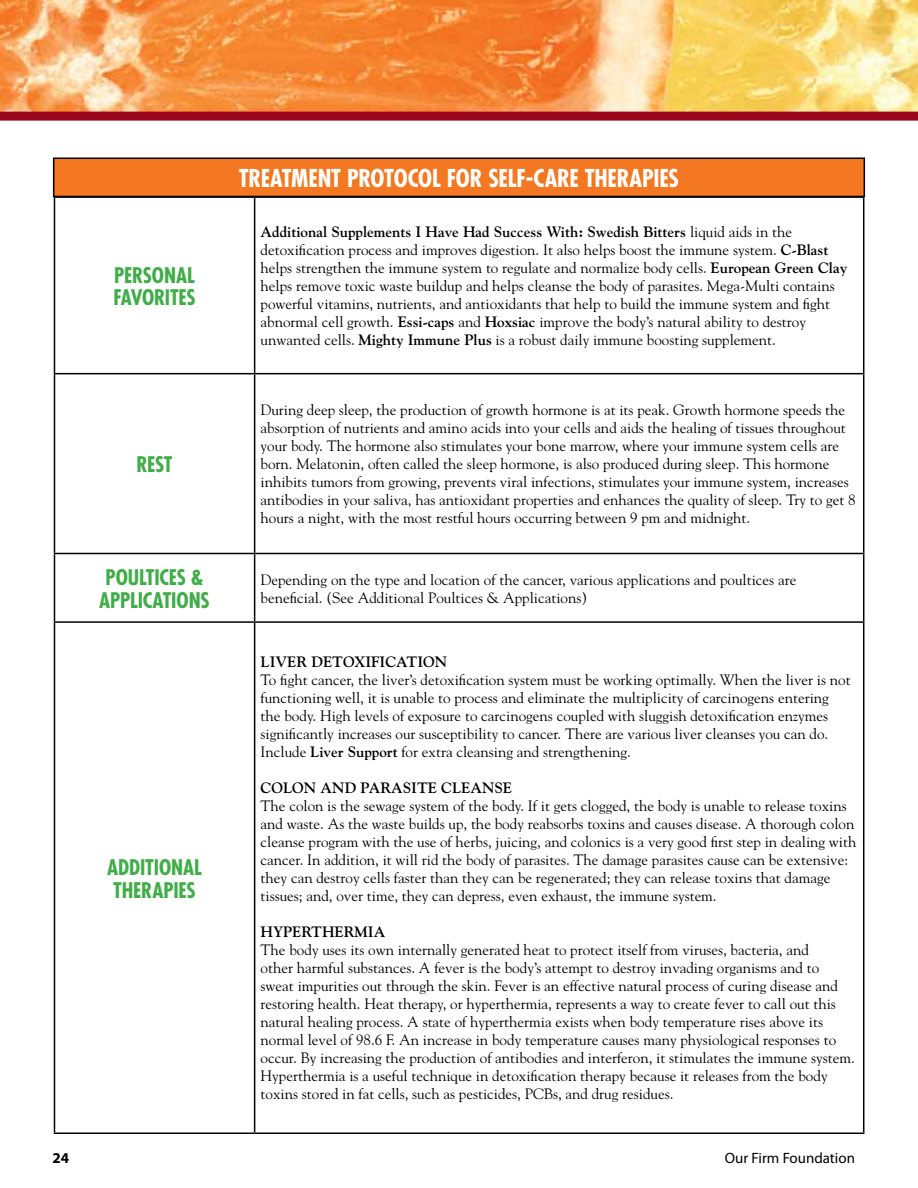
<style>
.page{position:relative;width:918px;height:1188px;background:#fff}
.page>*{position:absolute;margin:0;border:0;box-sizing:border-box;transform-origin:0 0}
.t1{font:700 condensed 24px "Futura Std";letter-spacing:-.01em;color:#fff}
.t2{font:700 condensed 21px/22.5px "Futura Std";letter-spacing:-.01em;color:#41ad49}
.t3{font:15px/18px "Goudy";color:#000}
.t4{font:700 15px "Goudy";color:#000}
.t5{font:15px "Myriad Pro";color:#000}
.t6{font:700 15px "Myriad Pro";color:#000}
.s1{font-weight:700}
</style>
<div class="page">
<img style="left:0;top:0;width:918px;height:112px">
<div style="left:0;top:112px;width:918px;height:9px;background:#9c061d"></div>
<hr style="left:54px;top:196px;width:201px;height:2px;background:#000">
<hr style="left:54px;top:198px;width:1px;height:175px;background:#000">
<hr style="left:255px;top:196px;width:609px;height:2px;background:#000">
<hr style="left:254px;top:198px;width:1px;height:175px;background:#000">
<hr style="left:863px;top:198px;width:1px;height:175px;background:#000">
<hr style="left:54px;top:373px;width:201px;height:1px;background:#000">
<hr style="left:54px;top:374px;width:1px;height:179px;background:#000">
<hr style="left:255px;top:373px;width:609px;height:1px;background:#000">
<hr style="left:254px;top:374px;width:1px;height:179px;background:#000">
<hr style="left:863px;top:374px;width:1px;height:179px;background:#000">
<hr style="left:54px;top:553px;width:201px;height:1px;background:#000">
<hr style="left:54px;top:554px;width:1px;height:67px;background:#000">
<hr style="left:255px;top:553px;width:609px;height:1px;background:#000">
<hr style="left:254px;top:554px;width:1px;height:67px;background:#000">
<hr style="left:863px;top:554px;width:1px;height:67px;background:#000">
<hr style="left:54px;top:621px;width:201px;height:2px;background:#000">
<hr style="left:54px;top:623px;width:1px;height:509px;background:#000">
<hr style="left:255px;top:621px;width:609px;height:2px;background:#000">
<hr style="left:254px;top:623px;width:1px;height:509px;background:#000">
<hr style="left:863px;top:623px;width:1px;height:509px;background:#000">
<hr style="left:54px;top:1132px;width:201px;height:2px;background:#000">
<hr style="left:255px;top:1132px;width:609px;height:2px;background:#000">
<div style="left:54px;top:158px;width:810px;height:38px;background:#f47721"></div>
<div style="left:53px;top:158px;width:812px;height:39px;border:2px solid #000"></div>
<h2 class="t2" style="left:113px;top:264px;width:84px">PERSONAL<br>FAVORITES</h2>
<h2 class="t2" style="left:136px;top:453px;width:38px">REST</h2>
<h1 class="t1" style="left:239px;top:164px;width:442px">TREATMENT PROTOCOL FOR SELF-CARE TH ERAPIES</h1>
<p class="t3" style="left:261px;top:223px;width:588px"><span class="s1">Additional Supplements I Have Had Success With: Swedish Bitters</span> liquid aids in the detoxification process and improves digestion. It also helps boost the immune system. <span class="s1">C-Blast </span>helps strengthen the immune system to regulate and normalize body cells. <span class="s1">European Green Clay </span>helps remove toxic waste buildup and helps cleanse the body of parasites. Mega-Multi contains powerful vitamins, nutrients, and antioxidants that help to build the immune system and fight abnormal cell growth. <span class="s1">Essi-caps</span> and <span class="s1">Hoxsiac</span> improve the body’s natural ability to destroy unwanted cells. <span class="s1">Mighty Immune Plus</span> is a robust daily immune boosting supplement.</p>
<p class="t3" style="left:261px;top:401px;width:597px">During deep sleep, the production of growth hormone is at its peak. Growth hormone speeds the absorption of nutrients and amino acids into your cells and aids the healing of tissues throughout your body. The hormone also stimulates your bone marrow, where your immune system cells are born. Melatonin, often called the sleep hormone, is also produced during sleep. This hormone inhibits tumors from growing, prevents viral infections, stimulates your immune system, increases antibodies in your saliva, has antioxidant properties and enhances the quality of sleep. Try to get 8 hours a night, with the most restful hours occurring between 9 pm and midnight.</p>
<h2 class="t2" style="left:99px;top:566px;width:112px">POULTICES &amp;<br>APPLICATIONS</h2>
<p class="t3" style="left:261px;top:570px;width:537px">Depending on the type and location of the cancer, various applications and poultices are beneficial. (See Additional Poultices &amp; Applications)</p>
<h2 class="t2" style="left:107px;top:856px;width:96px">ADDITIONAL<br>TH ERAPIES</h2>
<p class="t4" style="left:261px;top:653px;width:20px">Liver</p>
<p class="t4" style="left:311px;top:653px;width:137px">Detoxification</p>
<p class="t3" style="left:261px;top:671px;width:592px">To fight cancer, the liver’s detoxification system must be working optimally. When the liver is not functioning well, it is unable to process and eliminate the multiplicity of carcinogens entering the body. High levels of exposure to carcinogens coupled with sluggish detoxification enzymes significantly increases our susceptibility to cancer. There are various liver cleanses you can do.<br>Include <span class="s1">Liver Support</span> for extra cleansing and strengthening.</p>
<p class="t4" style="left:261px;top:779px;width:23px">Colo</p>
<p class="t4" style="left:304px;top:779px;width:76px">n and Parasi</p>
<p class="t4" style="left:417px;top:779px;width:46px">te Clea</p>
<p class="t4" style="left:482px;top:779px;width:22px">nse</p>
<p class="t3" style="left:261px;top:797px;width:597px">The colon is the sewage system of the body. If it gets clogged, the body is unable to release toxins and waste. As the waste builds up, the body reabsorbs toxins and causes disease. A thorough colon cleanse program with the use of herbs, juicing, and colonics is a very good first step in dealing with cancer. In addition, it will rid the body of parasites. The damage parasites cause can be extensive: they can destroy cells faster than they can be regenerated; they can release toxins that damage tissues; and, over time, they can depress, even exhaust, the immune system.</p>
<p class="t4" style="left:261px;top:923px;width:73px">Hyperthermia</p>
<p class="t3" style="left:261px;top:941px;width:596px">The body uses its own internally generated heat to protect itself from viruses, bacteria, and<br>other harmful substances. A fever is the body’s attempt to destroy invading organisms and to sweat impurities out through the skin. Fever is an effective natural process of curing disease and restoring health. Heat therapy, or hyperthermia, represents a way to create fever to call out this natural healing process. A state of hyperthermia exists when body temperature rises above its normal level of 98.6 F. An increase in body temperature causes many physiological responses to occur. By increasing the production of antibodies and interferon, it stimulates the immune system.<br>Hyperthermia is a useful technique in detoxification therapy because it releases from the body toxins stored in fat cells, such as pesticides, PCBs, and drug residues.</p>
<p class="t6" style="left:52px;top:1148px;width:18px">24</p>
<p class="t5" style="left:725px;top:1149px;width:132px">Our Firm Foundation</p>
</div>
